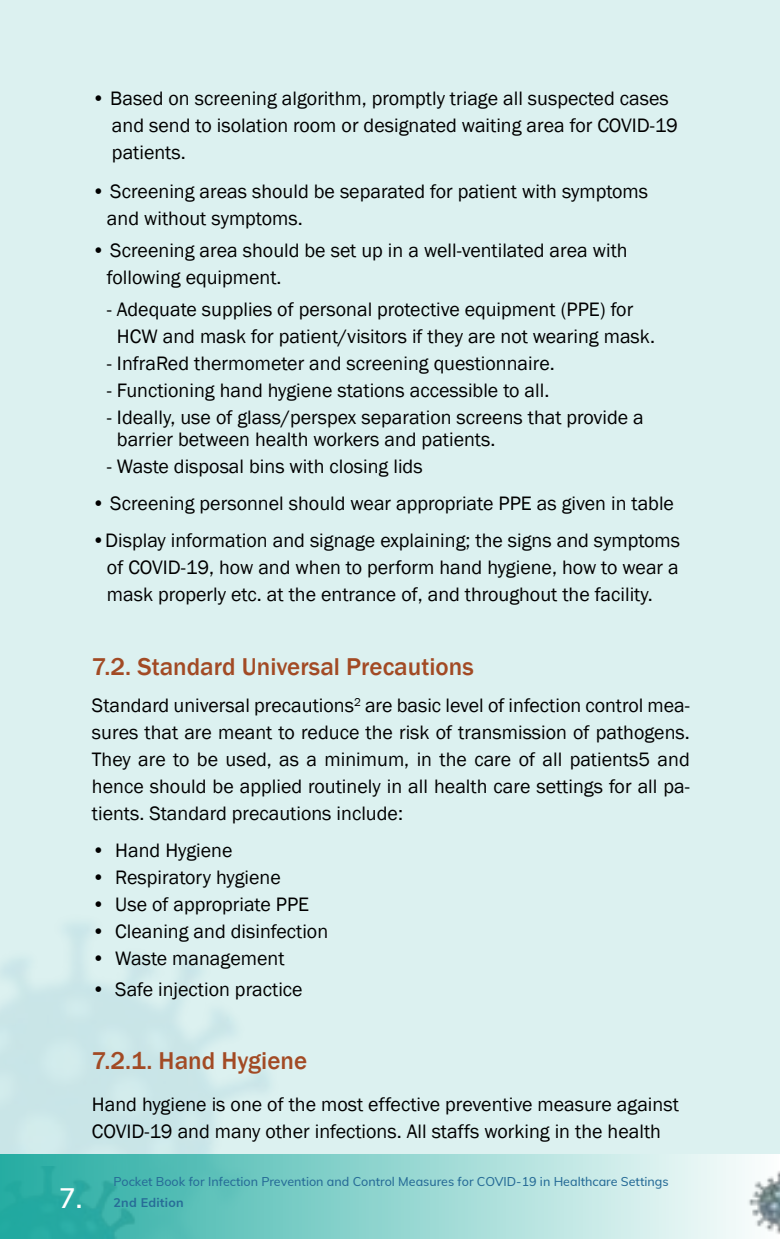
<style>
.page{position:relative;width:780px;height:1239px;background:#fff}
.page>*{position:absolute;margin:0;border:0;box-sizing:border-box;transform-origin:0 0}
.t1{font:600 27.5px "Mulish";color:#fff}
.t2{font:500 25px "Franklin Gothic";color:#a24a24}
.t3{font:20px/27px "Franklin Gothic";color:#000}
.t4{font:500 12.5px "Mulish";color:#276c97}
.t5{font:700 12.5px "Mulish";letter-spacing:.02em;color:#276c97}
</style>
<div class="page">
<div style="left:0;top:1px;width:779px;height:1153px;background:#dcf1f0"></div>
<img style="left:778px;top:1171px;width:1px;height:63px">
<svg style="left:0;top:1154px;width:778px;height:84px;background:#8dd2cd"></svg>
<p class="t3" style="left:112px;top:86px;width:567px;text-indent:-20px">• Based on screening algorithm, promptly triage all suspected cases and send to isolation room or designated waiting area for COVID-19 patients.</p>
<p class="t3" style="left:107px;top:179px;width:542px;text-indent:-15px">• Screening areas should be separated for patient with symptoms and without symptoms.</p>
<p class="t3" style="left:107px;top:238px;width:522px;text-indent:-15px">• Screening area should be set up in a well-ventilated area with following equipment.</p>
<p class="t3" style="left:117px;top:297px;width:539px;text-indent:-10px">- Adequate supplies of personal protective equipment (PPE) for<br>HCW and mask for patient/visitors if they are not wearing mask.</p>
<p class="t3" style="left:107px;top:351px;width:449px">- InfraRed thermometer and screening questionnaire.</p>
<p class="t3" style="left:107px;top:378px;width:444px">- Functioning hand hygiene stations accessible to all.</p>
<p class="t3" style="left:117px;top:407px;width:528px;line-height:22px;text-indent:-10px">- Ideally, use of glass/perspex separation screens that provide a barrier between health workers and patients.</p>
<p class="t3" style="left:107px;top:454px;width:317px">- Waste disposal bins with closing lids</p>
<p class="t3" style="left:92px;top:491px;width:583px">• Screening personnel should wear appropriate PPE as given in table</p>
<p class="t3" style="left:107px;top:528px;width:574px;text-align:justify;text-indent:-15px">•Display information and signage explaining; the signs and symptoms of COVID-19, how and when to perform hand hygiene, how to wear a mask properly etc. at the entrance of, and throughout the facility.</p>
<p class="t2" style="left:92px;top:656px;width:383px">7.2. Standard Universal Precautions</p>
<p class="t3" style="left:92px;top:693px;width:599px;text-align:justify">Standard universal precautions<sup>2</sup> are basic level of infection control mea&shy;sures that are meant to reduce the risk of transmission of pathogens.<br>They are to be used, as a minimum, in the care of all patients5 and hence should be applied routinely in all health care settings for all pa&shy;tients. Standard precautions include:</p>
<p class="t3" style="left:92px;top:838px;width:142px">• Hand Hygiene</p>
<p class="t3" style="left:92px;top:865px;width:190px">• Respiratory hygiene</p>
<p class="t3" style="left:92px;top:892px;width:219px">• Use of appropriate PPE</p>
<p class="t3" style="left:92px;top:919px;width:238px">• Cleaning and disinfection</p>
<p class="t3" style="left:92px;top:946px;width:194px">• Waste management</p>
<p class="t3" style="left:92px;top:977px;width:212px">• Safe injection practice</p>
<p class="t2" style="left:92px;top:1050px;width:217px">7.2.1. Hand Hygiene</p>
<p class="t3" style="left:92px;top:1092px;width:588px">Hand hygiene is one of the most effective preventive measure against<br>COVID-19 and many other infections. All staffs working in the health</p>
<h1 class="t1" style="left:59px;top:1187px;width:25px">7.</h1>
<p class="t4" style="left:113px;top:1176px;width:556px">Pocket Book for Infection Prevention and Control Measures for COVID-19 in Healthcare Settings</p>
<p class="t5" style="left:113px;top:1197px;width:72px">2nd Edition</p>
</div>
